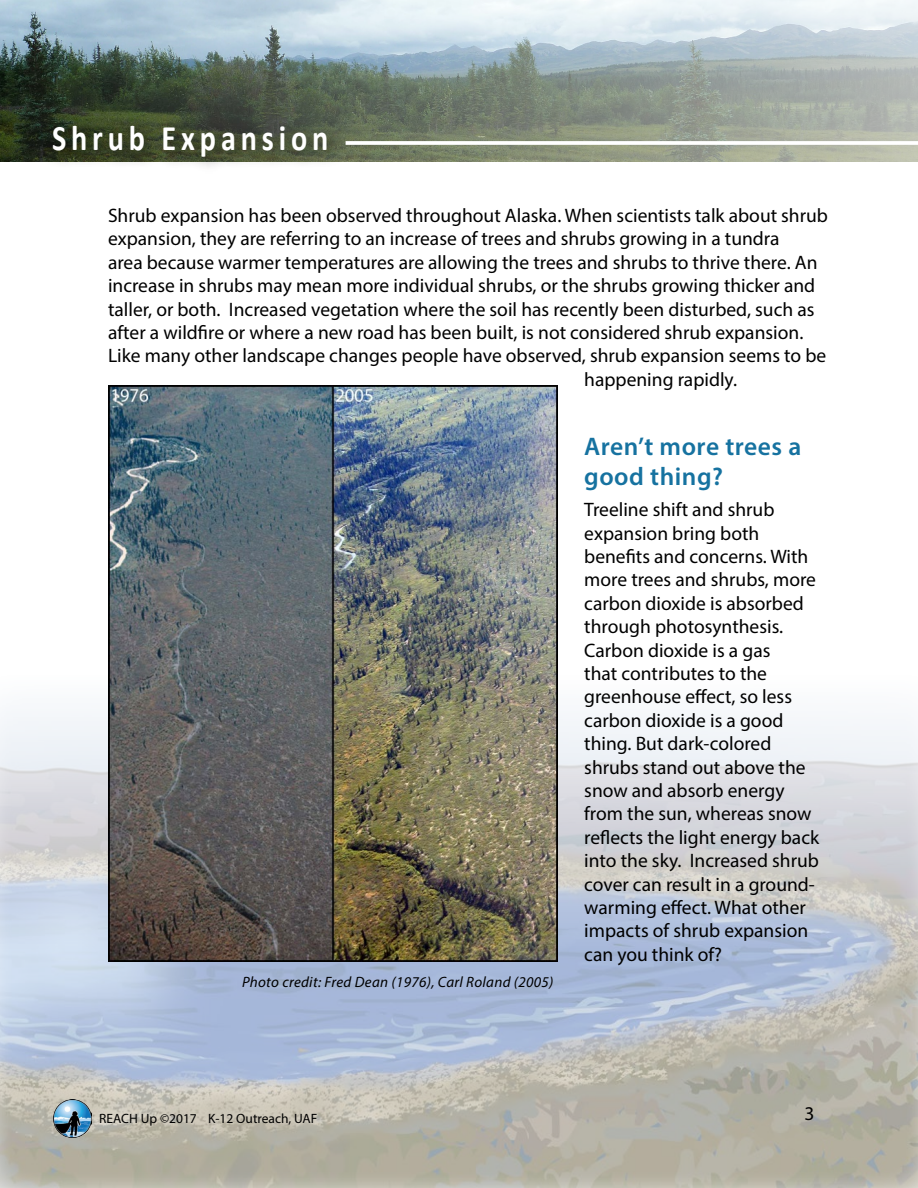
<style>
.page{position:relative;width:918px;height:1188px;background:#fff}
.page>*{position:absolute;margin:0;border:0;box-sizing:border-box;transform-origin:0 0}
.t1{font:700 36px "Calibri";letter-spacing:.16em;color:#fff;scale:.84 1}
.t2{font:600 25.5px/30.6px "Myriad Pro";letter-spacing:.02em;color:#1672a0}
.t3{font:19.5px/23.4px "Myriad Pro";color:#000}
.t4{font:italic 15px "Myriad Pro";letter-spacing:.02em;color:#000}
.t5{font:13.5px "Myriad Pro";color:#000}
</style>
<div class="page">
<img style="left:0;top:669px;width:918px;height:519px">
<img style="left:54px;top:1100px;width:38px;height:38px">
<img style="left:0;top:0;width:918px;height:162px">
<div style="left:43px;top:115px;width:302px;height:59px;background:#000;opacity:.75"></div>
<svg style="left:346px;top:141px;width:572px;height:4px"></svg>
<img style="left:108px;top:386px;width:449px;height:576px">
<h1 class="t1" style="left:52px;top:115px;width:331px">Shrub Expansion</h1>
<p class="t3" style="left:108px;top:203px;width:722px">Shrub expansion has been observed throughout Alaska. When scientists talk about shrub</p>
<p class="t3" style="left:108px;top:227px;width:673px">expansion, they are referring to an increase of trees and shrubs growing in a tundra</p>
<p class="t3" style="left:108px;top:250px;width:711px">area because warmer temperatures are allowing the trees and shrubs to thrive there. An</p>
<p class="t3" style="left:108px;top:274px;width:709px">increase in shrubs may mean more individual shrubs, or the shrubs growing thicker and</p>
<p class="t3" style="left:108px;top:297px;width:708px">taller, or both. Increased vegetation where the soil has recently been disturbed, such as</p>
<p class="t3" style="left:108px;top:320px;width:697px">after a wildfire or where a new road has been built, is not considered shrub expansion.</p>
<p class="t3" style="left:108px;top:344px;width:720px">Like many other landscape changes people have observed, shrub expansion seems to be</p>
<p class="t3" style="left:584px;top:367px;width:154px">happening rapidly.</p>
<p class="t4" style="left:242px;top:973px;width:313px">Photo credit: Fred Dean (1976), Carl Roland (2005)</p>
<h2 class="t2" style="left:584px;top:430px;width:219px">Aren’t more trees a good thing?</h2>
<p class="t3" style="left:584px;top:498px;width:236px">Treeline shift and shrub expansion bring both benefits and concerns. With more trees and shrubs, more carbon dioxide is absorbed through photosynthesis.<br>Carbon dioxide is a gas<br>that contributes to the greenhouse effect, so less carbon dioxide is a good thing. But dark-colored shrubs stand out above the snow and absorb energy from the sun, whereas snow reflects the light energy back into the sky. Increased shrub cover can result in a ground&shy;warming effect. What other impacts of shrub expansion can you think of?</p>
<p class="t5" style="left:99px;top:1110px;width:220px">REACH Up ©2017 K-12 Outreach, UAF</p>
<p class="t3" style="left:805px;top:1101px;width:12px">3</p>
</div>
